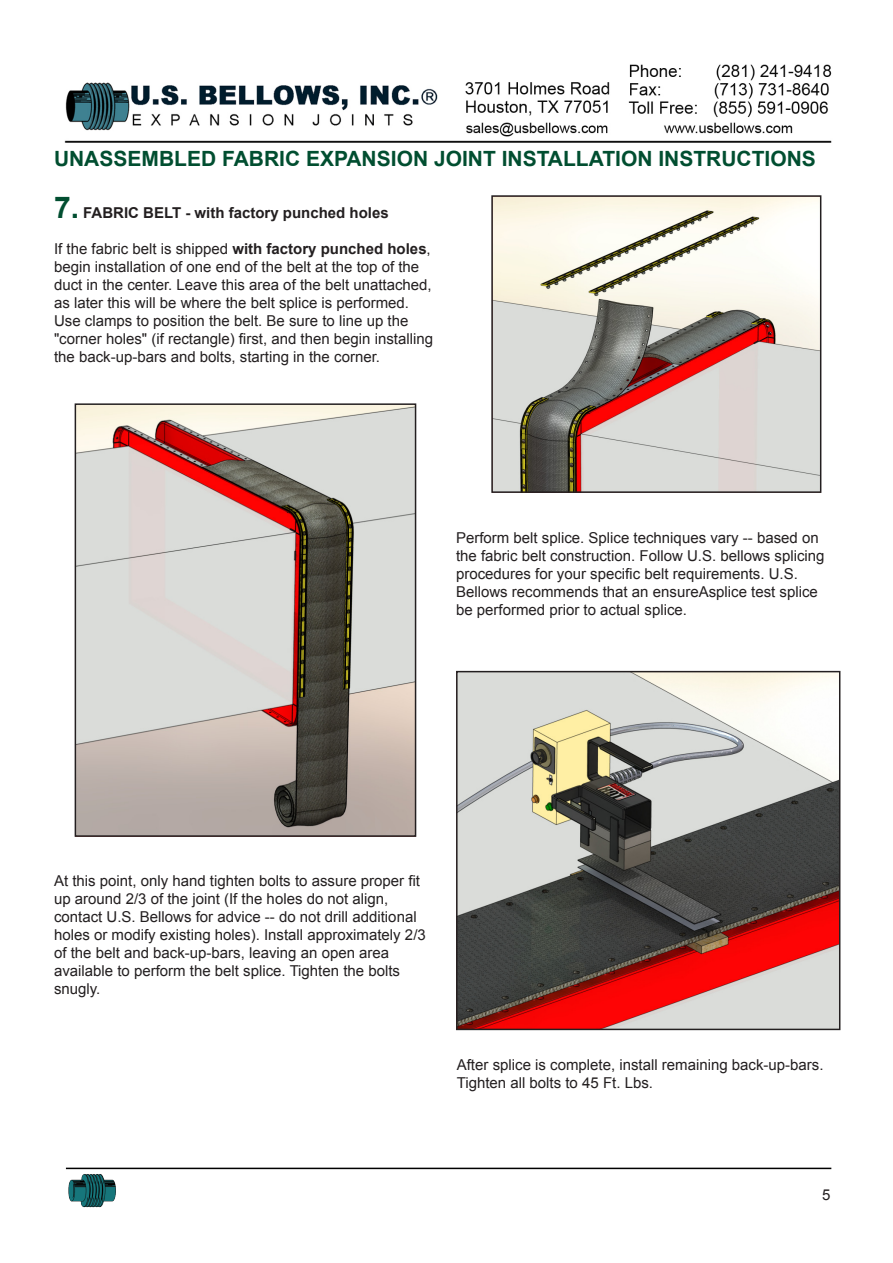
<style>
.page{position:relative;width:893px;height:1263px;background:#fff}
.page>*{position:absolute;margin:0;border:0;box-sizing:border-box;transform-origin:0 0}
.t1{font:700 21px "Arial";color:#014e30}
.Main{font:15px/18px "Arial";color:#231f20}
.Main-2{font:700 15px "Arial";color:#231f20}
.s1{font-size:30px;color:#014e30}
.s2{font-weight:700}
</style>
<div class="page">
<img style="left:64px;top:64px;width:768px;height:79px">
<hr style="left:66px;top:1168px;width:765px;height:1px;background:#000">
<img style="left:68px;top:1174px;width:48px;height:34px">
<img style="left:78px;top:406px;width:335px;height:428px">
<div style="left:75px;top:403px;width:341px;height:434px;border:2px solid #231f20"></div>
<img style="left:494px;top:198px;width:324px;height:292px">
<div style="left:491px;top:195px;width:330px;height:298px;border:2px solid #231f20"></div>
<img style="left:459px;top:674px;width:378px;height:353px">
<div style="left:456px;top:671px;width:384px;height:359px;border:2px solid #231f20"></div>
<p class="t1" style="left:54px;top:145px;width:763px">UNASSEMBLED FABRIC EXPANSION JOINT INSTALLATION INSTRUCTIONS</p>
<p class="Main-2" style="left:54px;top:203px;width:336px"><span class="s1">7.</span> FABRIC BELT - with factory punched holes</p>
<p class="Main" style="left:54px;top:240px;width:381px">If the fabric belt is shipped <span class="s2">with factory punched holes</span>, begin installation of one end of the belt at the top of the duct in the center. Leave this area of the belt unattached, as later this will be where the belt splice is performed.<br>Use clamps to position the belt. Be sure to line up the "corner holes" (if rectangle) first, and then begin installing the back-up-bars and bolts, starting in the corner.</p>
<p class="Main" style="left:456px;top:529px;width:370px">Perform belt splice. Splice techniques vary -- based on the fabric belt construction. Follow U.S. bellows splicing procedures for your specific belt requirements. U.S.<br>Bellows recommends that an ensureAsplice test splice be performed prior to actual splice.</p>
<p class="Main" style="left:54px;top:871px;width:373px">At this point, only hand tighten bolts to assure proper fit up around 2/3 of the joint (If the holes do not align, contact U.S. Bellows for advice -- do not drill additional holes or modify existing holes). Install approximately 2/3 of the belt and back-up-bars, leaving an open area available to perform the belt splice. Tighten the bolts snugly.</p>
<p class="Main" style="left:457px;top:1055px;width:368px">After splice is complete, install remaining back-up-bars.<br>Tighten all bolts to 45 Ft. Lbs.</p>
<p class="Main" style="left:822px;top:1186px;width:10px">5</p>
</div>
